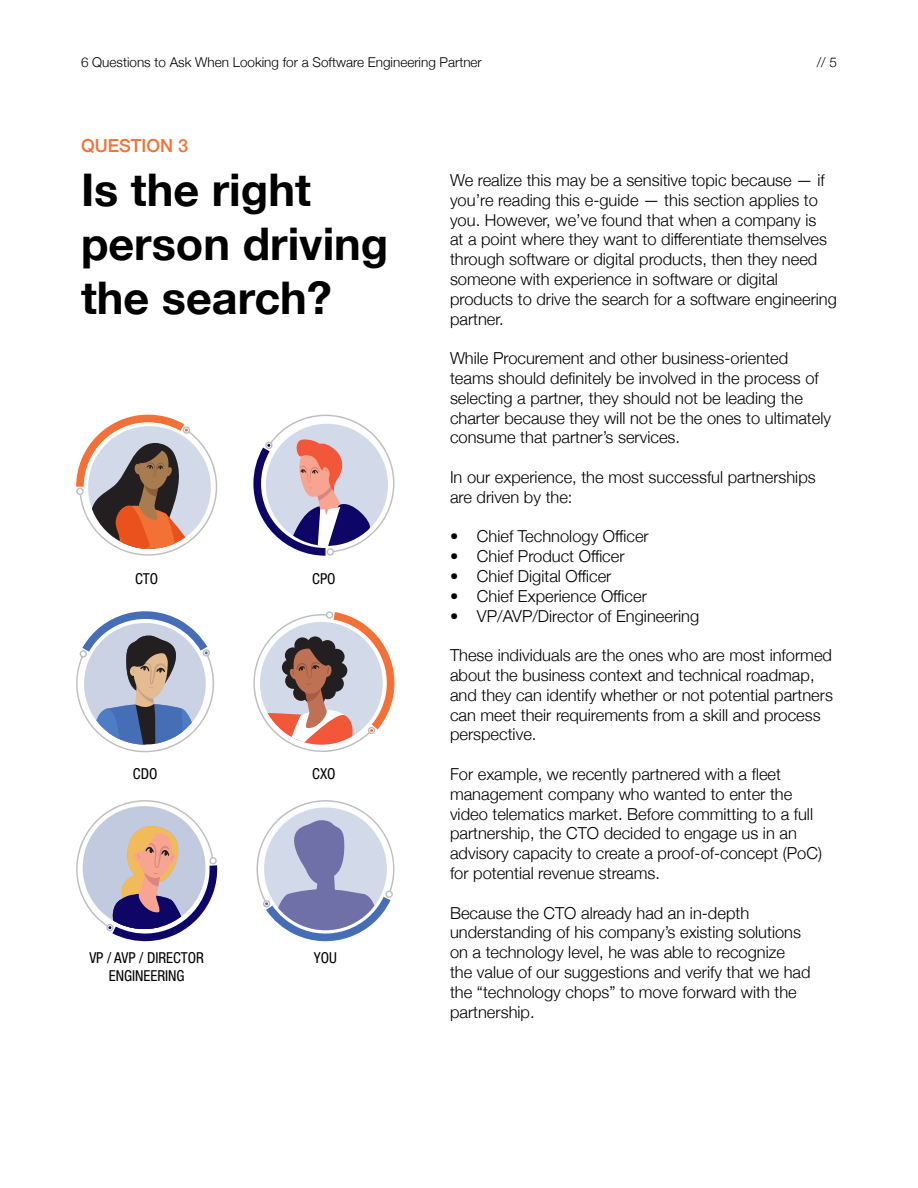
<style>
.page{position:relative;width:918px;height:1188px;background:#fff}
.page>*{position:absolute;margin:0;border:0;box-sizing:border-box;transform-origin:0 0}
.t1{font:700 45px/54px "Helvetica Neue";color:#000}
.t2{font:500 18px "Helvetica Neue";color:#f37037}
.t3{font:300 16.5px/19.8px "Helvetica Neue";color:#000}
.t4{font:condensed 15px/18px "Helvetica Neue Condensed";color:#000;text-align:center}
.t5{font:300 13.5px "Helvetica Neue";color:#000}
</style>
<div class="page">
<svg style="left:253px;top:415px;width:141px;height:141px"></svg>
<svg style="left:76px;top:415px;width:141px;height:141px"></svg>
<svg style="left:76px;top:611px;width:138px;height:142px"></svg>
<svg style="left:253px;top:611px;width:142px;height:141px"></svg>
<svg style="left:76px;top:800px;width:142px;height:142px"></svg>
<svg style="left:256px;top:800px;width:139px;height:142px"></svg>
<p class="t5" style="left:81px;top:51px;width:402px">6 Questions to Ask When Looking for a Software Engineering Partner</p>
<p class="t5" style="left:817px;top:51px;width:22px">// 5</p>
<p class="t2" style="left:81px;top:131px;width:109px">QUESTION 3</p>
<h1 class="t1" style="left:81px;top:164px;width:309px">Is the right person driving the search?</h1>
<p class="t4" style="left:135px;top:570px;width:25px">CTO</p>
<p class="t4" style="left:312px;top:570px;width:25px">CPO</p>
<p class="t4" style="left:133px;top:765px;width:26px">CDO</p>
<p class="t4" style="left:312px;top:765px;width:25px">CXO</p>
<p class="t4" style="left:89px;top:949px;width:116px">VP / AVP / DIRECTOR<br>ENGINEERING</p>
<p class="t4" style="left:314px;top:949px;width:25px">YOU</p>
<p class="t3" style="left:450px;top:169px;width:389px">We realize this may be a sensitive topic because — if you’re reading this e-guide — this section applies to you. However, we’ve found that when a company is<br>at a point where they want to differentiate themselves through software or digital products, then they need someone with experience in software or digital products to drive the search for a software engineering partner.</p>
<p class="t3" style="left:450px;top:347px;width:383px">While Procurement and other business-oriented teams should definitely be involved in the process of selecting a partner, they should not be leading the charter because they will not be the ones to ultimately consume that partner’s services.</p>
<p class="t3" style="left:450px;top:466px;width:367px">In our experience, the most successful partnerships are driven by the:</p>
<p class="t3" style="left:450px;top:525px;width:200px">• Chief Technology Officer</p>
<p class="t3" style="left:450px;top:545px;width:176px">• Chief Product Officer</p>
<p class="t3" style="left:450px;top:565px;width:163px">• Chief Digital Officer</p>
<p class="t3" style="left:450px;top:585px;width:198px">• Chief Experience Officer</p>
<p class="t3" style="left:450px;top:605px;width:251px">• VP/AVP/Director of Engineering</p>
<p class="t3" style="left:450px;top:644px;width:384px">These individuals are the ones who are most informed about the business context and technical roadmap, and they can identify whether or not potential partners can meet their requirements from a skill and process perspective.</p>
<p class="t3" style="left:450px;top:763px;width:374px">For example, we recently partnered with a fleet management company who wanted to enter the video telematics market. Before committing to a full partnership, the CTO decided to engage us in an advisory capacity to create a proof-of-concept (PoC) for potential revenue streams.</p>
<p class="t3" style="left:450px;top:902px;width:362px">Because the CTO already had an in-depth understanding of his company’s existing solutions on a technology level, he was able to recognize the value of our suggestions and verify that we had the “technology chops” to move forward with the partnership.</p>
</div>
